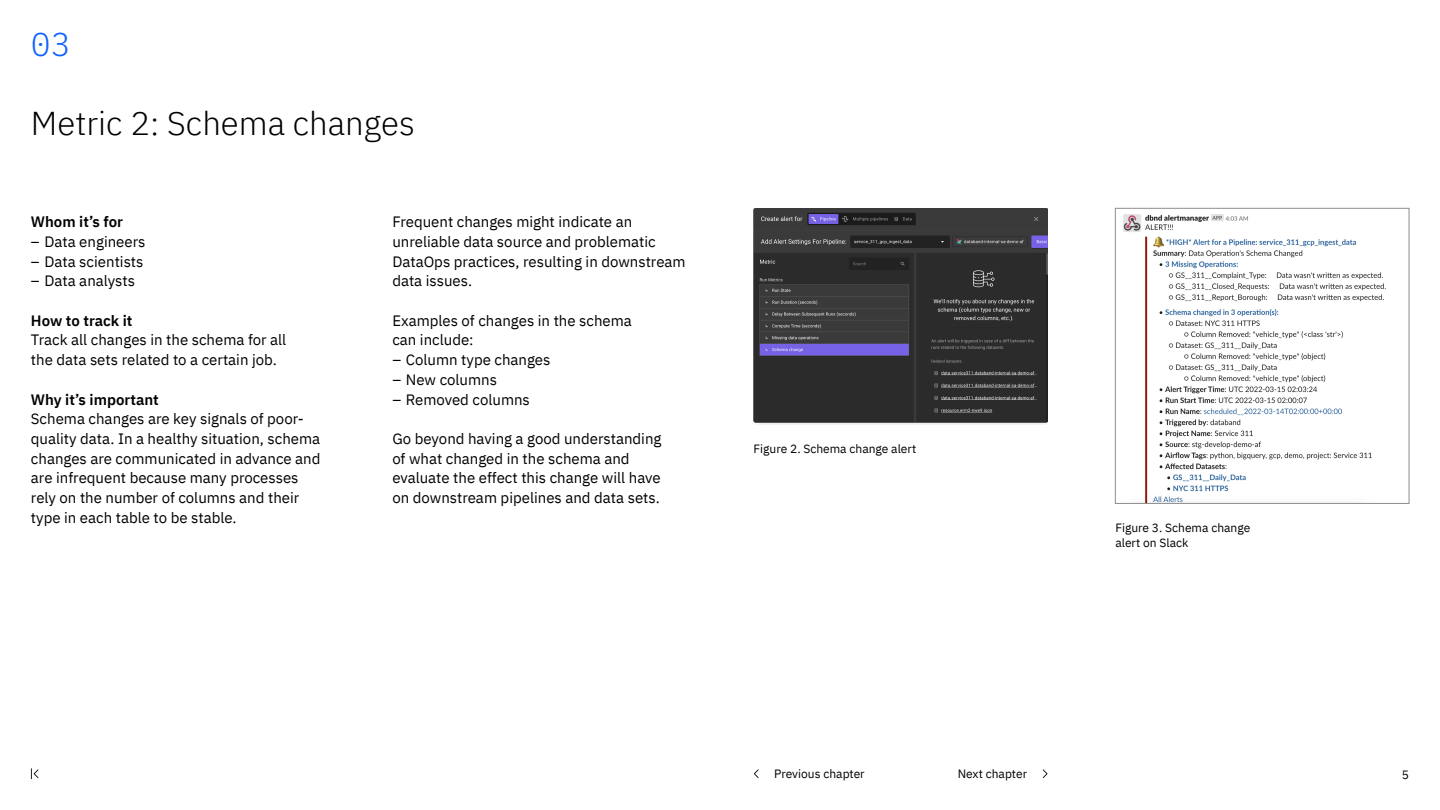
<style>
.page{position:relative;width:1440px;height:810px;background:#fff}
.page>*{position:absolute;margin:0;border:0;box-sizing:border-box;transform-origin:0 0}
.Title_44{font:300 33px "IBM Plex Sans";color:#000}
.Eyebrow_number_44{font:300 33px "IBM Plex Mono";color:#0f62fe}
.Body{font:15px/19.6px "IBM Plex Sans";color:#000}
.Subheading{font:600 15px "IBM Plex Sans";color:#000}
.Subheading-2{font:15px/19.6px "IBM Plex Sans";color:#000}
.Navigation{font:12px/15px "IBM Plex Sans";color:#000}
</style>
<div class="page">
<img style="left:754px;top:208px;width:294px;height:217px">
<img style="left:1123px;top:214px;width:263px;height:288px">
<div style="left:1115px;top:208px;width:294px;height:296px;border:1px solid #8d8d8d"></div>
<svg style="left:31px;top:768px;width:8px;height:11px"></svg>
<svg style="left:1043px;top:769px;width:5px;height:9px"></svg>
<svg style="left:754px;top:769px;width:5px;height:9px"></svg>
<p class="Eyebrow_number_44" style="left:31px;top:20px;width:41px">03</p>
<p class="Title_44" style="left:31px;top:98px;width:385px">Metric 2: Schema changes</p>
<p class="Subheading" style="left:31px;top:210px;width:94px">Whom it’s for</p>
<p class="Body" style="left:31px;top:231px;width:116px">– Data engineers</p>
<p class="Body" style="left:31px;top:250px;width:114px">– Data scientists</p>
<p class="Body" style="left:31px;top:270px;width:106px">– Data analysts</p>
<p class="Subheading" style="left:31px;top:309px;width:103px">How to track it</p>
<p class="Body" style="left:31px;top:329px;width:257px">Track all changes in the schema for all the data sets related to a certain job.</p>
<p class="Subheading" style="left:31px;top:387px;width:129px">Why it’s important</p>
<p class="Body" style="left:31px;top:408px;width:291px">Schema changes are key signals of poor&shy;quality data. In a healthy situation, schema changes are communicated in advance and are infrequent because many processes rely on the number of columns and their type in each table to be stable.</p>
<p class="Body" style="left:392px;top:211px;width:295px">Frequent changes might indicate an unreliable data source and problematic DataOps practices, resulting in downstream data issues.</p>
<p class="Subheading-2" style="left:392px;top:309px;width:241px">Examples of changes in the schema can include:</p>
<p class="Body" style="left:392px;top:349px;width:160px">– Column type changes</p>
<p class="Body" style="left:392px;top:368px;width:106px">– New columns</p>
<p class="Body" style="left:392px;top:388px;width:139px">– Removed columns</p>
<p class="Body" style="left:392px;top:428px;width:271px">Go beyond having a good understanding of what changed in the schema and evaluate the effect this change will have on downstream pipelines and data sets.</p>
<p class="Navigation" style="left:754px;top:441px;width:164px">Figure 2. Schema change alert</p>
<p class="Navigation" style="left:774px;top:765px;width:92px">Previous chapter</p>
<p class="Navigation" style="left:958px;top:765px;width:71px">Next chapter</p>
<p class="Navigation" style="left:1115px;top:519px;width:136px">Figure 3. Schema change alert on Slack</p>
<p class="Navigation" style="left:1402px;top:766px;width:9px">5</p>
</div>
